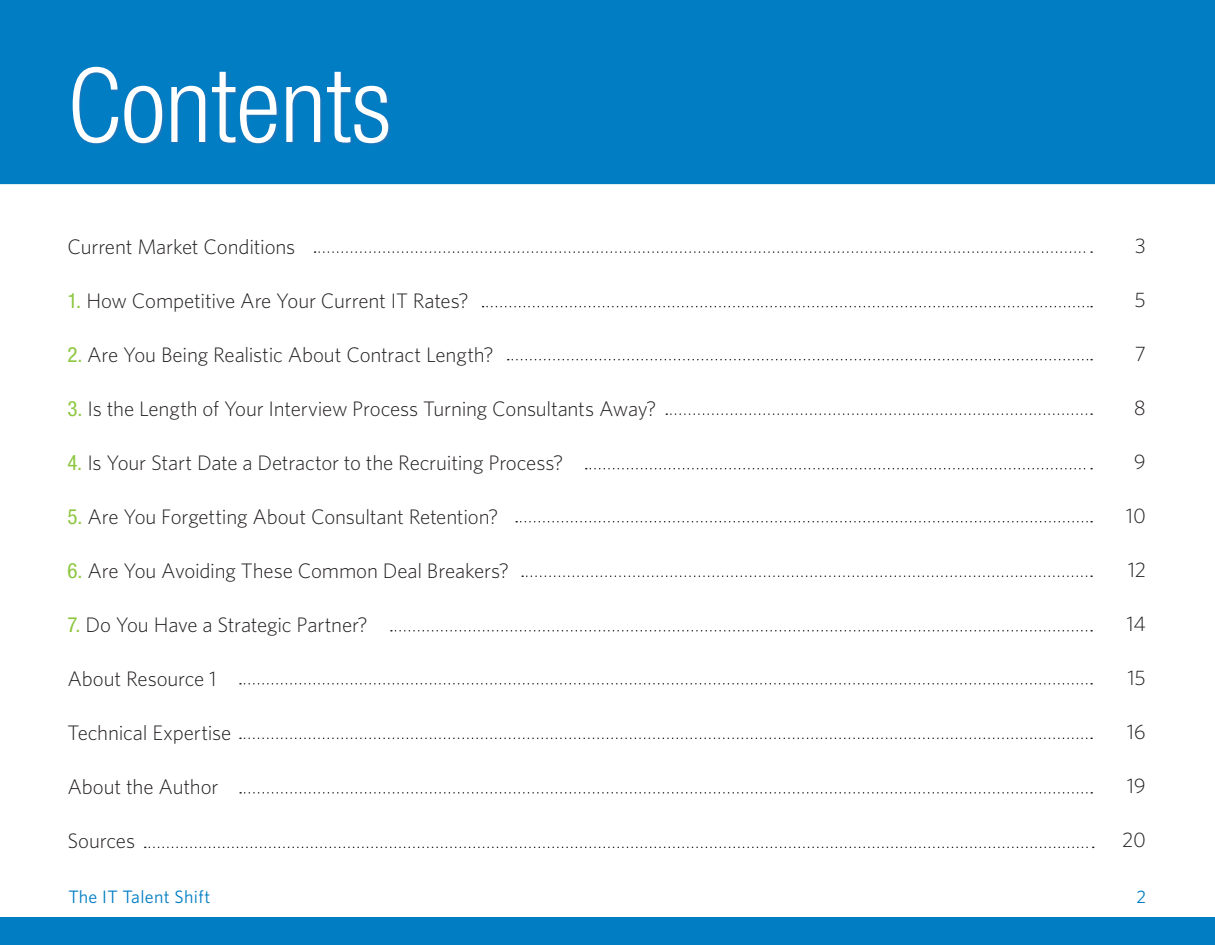
<style>
.page{position:relative;width:1215px;height:945px;background:#fff}
.page>*{position:absolute;margin:0;border:0;box-sizing:border-box;transform-origin:0 0}
.t1{font:300 condensed 103.5px "Helvetica Neue LT Pro";color:#fff}
.t2{font:300 21px "Whitney";letter-spacing:-.01em;color:#231f20}
.t3{font:18px "Whitney";letter-spacing:.02em;color:#007dc3}
.s1{font-family:"Helvetica Neue LT Pro";font-weight:400;font-stretch:condensed;color:#8dc63f}
</style>
<div class="page">
<div style="left:0;top:917px;width:1215px;height:28px;background:#007dc3"></div>
<div style="left:1px;top:1px;width:1213px;height:182px;background:#007dc3"></div>
<div style="left:0;top:0;width:1215px;height:184px;border:2px solid #007dc3"></div>
<div style="left:73px;top:67px;width:318px;height:79px;background:#2e74b5;opacity:.75"></div>
<svg style="left:315px;top:251px;width:777px;height:2px"></svg>
<svg style="left:483px;top:306px;width:609px;height:1px"></svg>
<svg style="left:508px;top:359px;width:584px;height:1px"></svg>
<svg style="left:666px;top:413px;width:426px;height:2px"></svg>
<svg style="left:586px;top:468px;width:506px;height:1px"></svg>
<svg style="left:516px;top:521px;width:576px;height:1px"></svg>
<svg style="left:522px;top:575px;width:570px;height:2px"></svg>
<svg style="left:391px;top:630px;width:701px;height:2px"></svg>
<svg style="left:240px;top:683px;width:852px;height:2px"></svg>
<svg style="left:240px;top:738px;width:852px;height:1px"></svg>
<svg style="left:240px;top:792px;width:852px;height:2px"></svg>
<svg style="left:145px;top:847px;width:949px;height:1px"></svg>
<p class="t1" style="left:68px;top:46px;width:325px">Contents</p>
<p class="t2" style="left:68px;top:235px;width:229px">Current Market Conditions</p>
<p class="t2" style="left:68px;top:289px;width:403px"><span class="s1">1.</span> How Competitive Are Your Current IT Rates?</p>
<p class="t2" style="left:68px;top:343px;width:428px"><span class="s1">2.</span> Are You Being Realistic About Contract Length?</p>
<p class="t2" style="left:68px;top:397px;width:590px"><span class="s1">3.</span> Is the Length of Your Interview Process Turning Consultants Away?</p>
<p class="t2" style="left:68px;top:451px;width:497px"><span class="s1">4.</span> Is Your Start Date a Detractor to the Recruiting Process?</p>
<p class="t2" style="left:68px;top:505px;width:432px"><span class="s1">5.</span> Are You Forgetting About Consultant Retention?</p>
<p class="t2" style="left:68px;top:559px;width:443px"><span class="s1">6.</span> Are You Avoiding These Common Deal Breakers?</p>
<p class="t2" style="left:68px;top:613px;width:302px"><span class="s1">7.</span> Do You Have a Strategic Partner?</p>
<p class="t2" style="left:68px;top:667px;width:151px">About Resource 1</p>
<p class="t2" style="left:68px;top:721px;width:165px">Technical Expertise</p>
<p class="t2" style="left:68px;top:775px;width:153px">About the Author</p>
<p class="t2" style="left:68px;top:829px;width:69px">Sources</p>
<p class="t2" style="left:1135px;top:233px;width:13px">3</p>
<p class="t2" style="left:1135px;top:287px;width:13px">5</p>
<p class="t2" style="left:1135px;top:341px;width:13px">7</p>
<p class="t2" style="left:1134px;top:395px;width:14px">8</p>
<p class="t2" style="left:1134px;top:449px;width:14px">9</p>
<p class="t2" style="left:1126px;top:503px;width:22px">10</p>
<p class="t2" style="left:1128px;top:557px;width:20px">12</p>
<p class="t2" style="left:1126px;top:611px;width:21px">14</p>
<p class="t2" style="left:1128px;top:665px;width:20px">15</p>
<p class="t2" style="left:1127px;top:719px;width:21px">16</p>
<p class="t2" style="left:1127px;top:773px;width:21px">19</p>
<p class="t2" style="left:1122px;top:827px;width:25px">20</p>
<p class="t3" style="left:68px;top:886px;width:144px">The IT Talent Shift</p>
<p class="t3" style="left:1136px;top:886px;width:11px">2</p>
</div>
